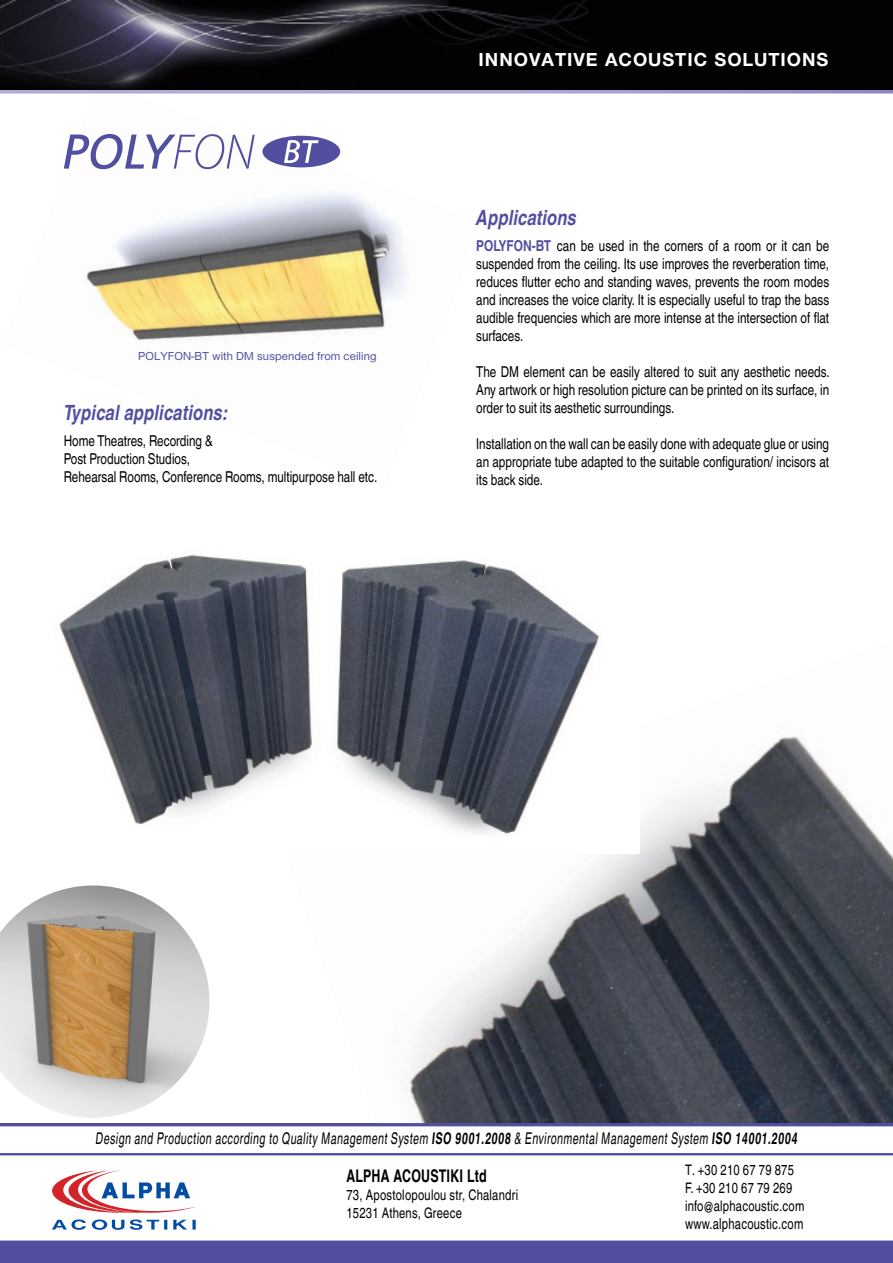
<style>
.page{position:relative;width:893px;height:1263px;background:#fff}
.page>*{position:absolute;margin:0;border:0;box-sizing:border-box;transform-origin:0 0}
.t1{font:italic 700 21px "Helvetica World";letter-spacing:.01em;color:#524fa1;scale:.78 1}
.t2{font:700 19.5px "CF Helvetica";letter-spacing:.05em;color:#fff}
.t3{font:700 17.4px "Helvetica World";letter-spacing:.02em;color:#000;scale:.71 1}
.t4{font:16.2px "Helvetica World";color:#000;scale:.65 1}
.t5{font:15px/18px "Helvetica World";color:#000;text-align:justify;scale:.78 1}
.t6{font:15px "Helvetica World";letter-spacing:.02em;color:#000;scale:.75 1}
.t7{font:14.55px/18px "Helvetica World";letter-spacing:.02em;color:#000;scale:.77 1}
.t8{font:12px "CF Helvetica";letter-spacing:.01em;color:#524fa1}
.s1{font-weight:700;color:#524fa1}
.s2{font-weight:700}
</style>
<div class="page">
<svg style="left:0;top:89px;width:893px;height:5px;background:#8985a8"></svg>
<img style="left:0;top:0;width:893px;height:89px">
<div style="left:0;top:1123px;width:893px;height:140px;background:#524fa1"></div>
<div style="left:0;top:1155px;width:893px;height:84px;background:#fff"></div>
<svg style="left:52px;top:1219px;width:144px;height:11px;background:#a8c2df"></svg>
<svg style="left:52px;top:1170px;width:145px;height:43px;background:#dbc3cd"></svg>
<div style="left:0;top:1126px;width:893px;height:27px;background:#fff"></div>
<img style="left:400px;top:735px;width:493px;height:388px">
<img style="left:55px;top:554px;width:585px;height:300px">
<img style="left:2px;top:82px;width:480px;height:259px">
<svg style="left:0;top:885px;width:210px;height:233px"></svg>
<svg style="left:64px;top:134px;width:191px;height:35px"></svg>
<div style="left:262px;top:136px;width:78px;height:31px;background:#524fa1;border-radius:50%"></div>
<svg style="left:284px;top:140px;width:35px;height:23px"></svg>
<p class="t8" style="left:138px;top:349px;width:240px">POLYFON-BT with DM suspended from ceiling</p>
<h1 class="t1" style="left:64px;top:400px;width:211px">Typical applications:</h1>
<p class="t5" style="left:64px;top:431px;width:403px;text-align:left">Home Theatres, Recording &amp;<br>Post Production Studios,<br>Rehearsal Rooms, Conference Rooms, multipurpose hall etc.</p>
<h2 class="t2" style="left:479px;top:49px;width:351px">INNOVATIVE ACOUSTIC SOLUTIONS</h2>
<h1 class="t1" style="left:476px;top:205px;width:130px">Applications</h1>
<p class="t5" style="left:476px;top:236px;width:454px"><span class="s1">POLYFON-BT</span> can be used in the corners of a room or it can be suspended from the ceiling. Its use improves the reverberation time, reduces flutter echo and standing waves, prevents the room modes and increases the voice clarity. It is especially useful to trap the bass audible frequencies which are more intense at the intersection of flat surfaces.</p>
<p class="t5" style="left:476px;top:362px;width:455px">The DM element can be easily altered to suit any aesthetic needs.<br>Any artwork or high resolution picture can be printed on its surface, in order to suit its aesthetic surroundings.</p>
<p class="t5" style="left:476px;top:434px;width:454px">Installation on the wall can be easily done with adequate glue or using an appropriate tube adapted to the suitable configuration/ incisors at its back side.</p>
<p class="t4" style="left:95px;top:1129px;width:1086px">Design and Production according to Quality ManagementSystem <span class="s2">ISO 9001.2008</span> &amp; EnvironmentalManagementSystem <span class="s2">ISO 14001.2004</span></p>
<p class="t3" style="left:346px;top:1166px;width:199px">ΑLPHA ACOUSTIKI Ltd</p>
<p class="t7" style="left:346px;top:1186px;width:224px">73, Apostolopoulou str, Chalandri<br>15231 Athens, Greece</p>
<p class="t7" style="left:685px;top:1161px;width:156px">Τ. +30 210 67 79 875<br>F. +30 210 67 79 269 info@alphacoustic.com</p>
<p class="t6" style="left:685px;top:1215px;width:159px">www.alphacoustic.com</p>
</div>
